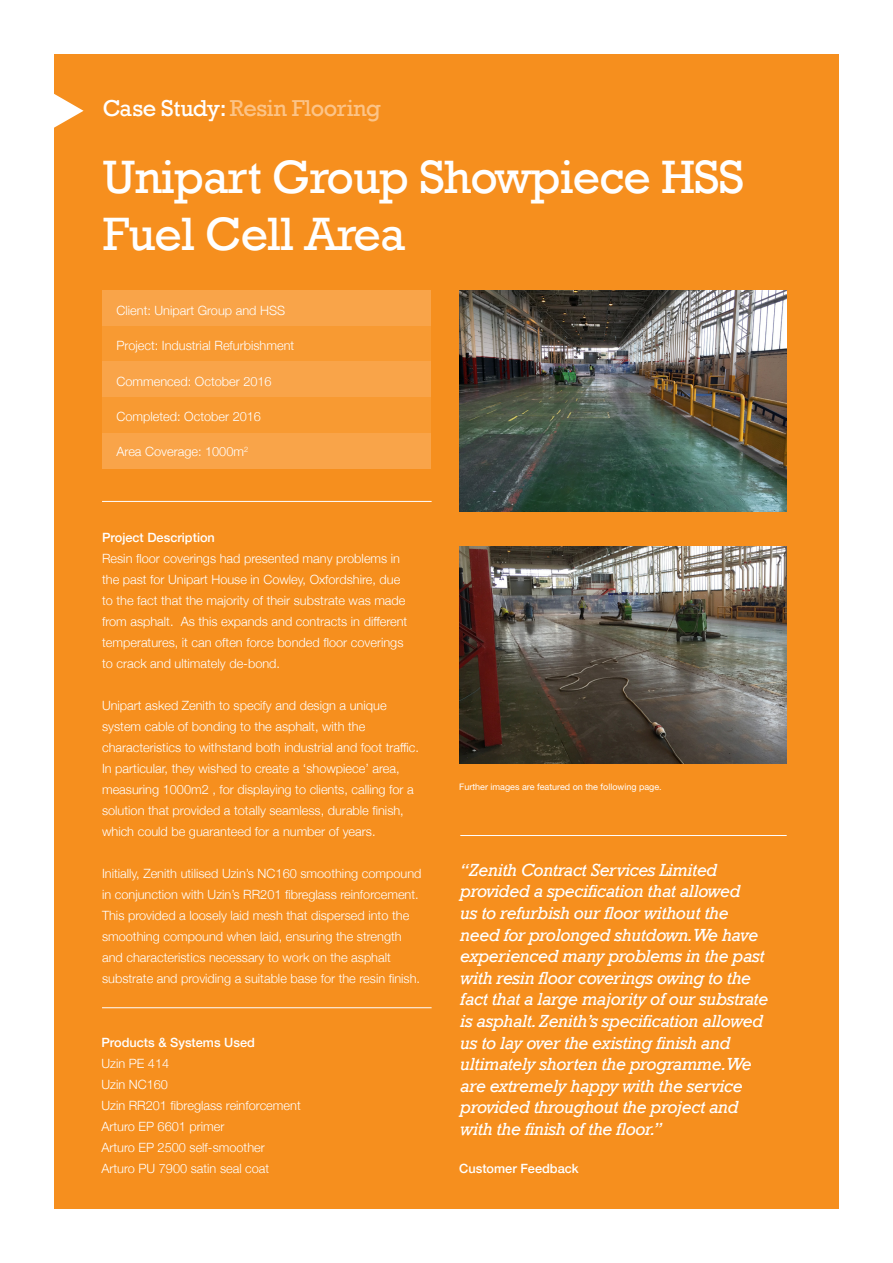
<style>
.page{position:relative;width:893px;height:1263px;background:#fff}
.page>*{position:absolute;margin:0;border:0;box-sizing:border-box;transform-origin:0 0}
.t1{font:48px/57.6px "Rockwell";letter-spacing:-.02em;color:#fff}
.t2{font:23.55px "Rockwell";letter-spacing:-.02em;color:#fcc488}
.t3{font:italic 18px/21.6px "Rockwell";letter-spacing:-.02em;color:#fff}
.t4{font:300 12.75px/21px "Helvetica Neue";color:#fff}
.t5{font:500 12.75px "Helvetica Neue";color:#fff}
.t6{font:9px "Helvetica Neue";color:#fff}
.s1{color:#fff}
</style>
<div class="page">
<div style="left:54px;top:54px;width:785px;height:1155px;background:#f68f1e"></div>
<div style="left:102px;top:290px;width:329px;height:36px;background:#f9a449"></div>
<div style="left:102px;top:326px;width:329px;height:36px;background:#f89a32"></div>
<div style="left:102px;top:397px;width:329px;height:36px;background:#f89a32"></div>
<div style="left:102px;top:362px;width:329px;height:35px;background:#f9a449"></div>
<div style="left:102px;top:433px;width:329px;height:36px;background:#f9a449"></div>
<hr style="left:102px;top:501px;width:330px;height:1px;background:#fff">
<hr style="left:102px;top:1007px;width:330px;height:1px;background:#fff">
<hr style="left:460px;top:835px;width:327px;height:1px;background:#fff">
<img style="left:459px;top:290px;width:328px;height:221px">
<img style="left:459px;top:547px;width:328px;height:216px">
<p class="t2" style="left:103px;top:94px;width:280px"><span class="s1">Case Study:</span> Resin Flooring</p>
<p class="t1" style="left:103px;top:149px;width:643px">Unipart Group Showpiece HSS<br>Fuel Cell Area</p>
<p class="t4" style="left:117px;top:299px;width:170px">Client: Unipart Group and HSS</p>
<p class="t4" style="left:117px;top:334px;width:179px">Project: Industrial Refurbishment</p>
<p class="t4" style="left:117px;top:370px;width:157px">Commenced: October 2016</p>
<p class="t4" style="left:117px;top:405px;width:146px">Completed: October 2016</p>
<p class="t4" style="left:117px;top:440px;width:133px">Area Coverage: 1000m<sup>2</sup></p>
<p class="t5" style="left:102px;top:527px;width:114px">Project Description</p>
<p class="t4" style="left:102px;top:547px;width:307px">Resin floor coverings had presented many problems in the past for Unipart House in Cowley, Oxfordshire, due to the fact that the majority of their substrate was made from asphalt. As this expands and contracts in different temperatures, it can often force bonded floor coverings to crack and ultimately de-bond.</p>
<p class="t4" style="left:102px;top:694px;width:318px">Unipart asked Zenith to specify and design a unique system cable of bonding to the asphalt, with the characteristics to withstand both industrial and foot traffic.<br>In particular, they wished to create a ‘showpiece’ area, measuring 1000m2 , for displaying to clients, calling for a solution that provided a totally seamless, durable finish, which could be guaranteed for a number of years.</p>
<p class="t4" style="left:102px;top:862px;width:321px">Initially, Zenith utilised Uzin’s NC160 smoothing compound in conjunction with Uzin’s RR201 fibreglass reinforcement.<br>This provided a loosely laid mesh that dispersed into the smoothing compound when laid, ensuring the strength and characteristics necessary to work on the asphalt substrate and providing a suitable base for the resin finish.</p>
<p class="t5" style="left:101px;top:1032px;width:155px">Products &amp; Systems Used</p>
<p class="t4" style="left:101px;top:1052px;width:69px">Uzin PE 414</p>
<p class="t4" style="left:101px;top:1073px;width:68px">Uzin NC160</p>
<p class="t4" style="left:101px;top:1094px;width:201px">Uzin RR201 fibreglass reinforcement</p>
<p class="t4" style="left:101px;top:1115px;width:125px">Arturo EP 6601 primer</p>
<p class="t4" style="left:101px;top:1136px;width:165px">Arturo EP 2500 self-smoother</p>
<p class="t4" style="left:101px;top:1157px;width:169px">Arturo PU 7900 satin seal coat</p>
<p class="t6" style="left:459px;top:781px;width:204px">Further images are featured on the following page.</p>
<p class="t3" style="left:460px;top:859px;width:310px">“Zenith Contract Services Limited provided a specification that allowed<br>us to refurbish our floor without the need for prolonged shutdown.We have experienced many problems in the past with resin floor coverings owing to the fact that a large majority of our substrate is asphalt. Zenith’s specification allowed us to lay over the existing finish and ultimately shorten the programme.We are extremely happy with the service provided throughout the project and with the finish of the floor.”</p>
<p class="t5" style="left:459px;top:1158px;width:121px">Customer Feedback</p>
</div>
